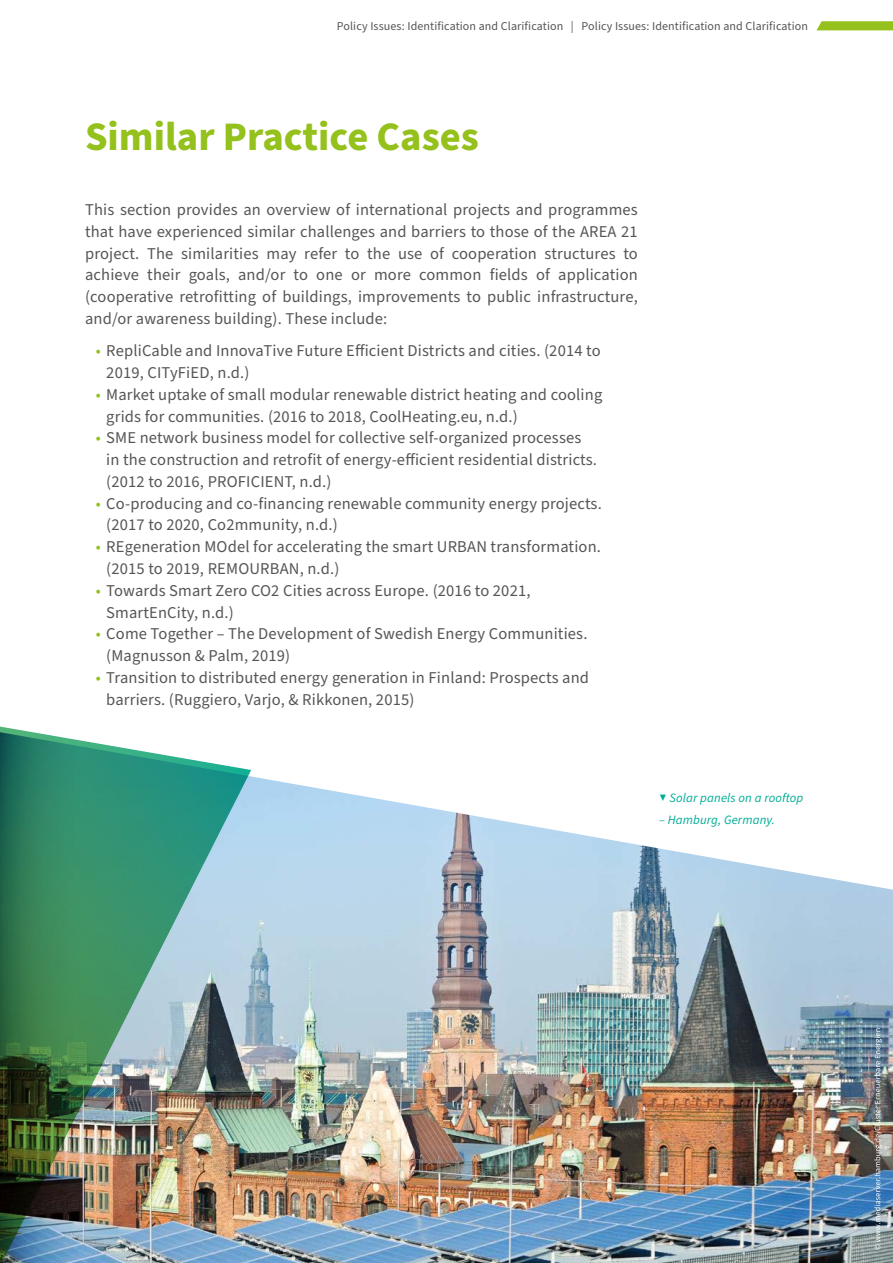
<style>
.page{position:relative;width:893px;height:1263px;background:#fff}
.page>*{position:absolute;margin:0;border:0;box-sizing:border-box;transform-origin:0 0}
.t1{font:700 40.5px "Source Sans Pro";color:#94c11c}
.FT_-_Aufzaehlung{font:16.5px/21.8px "Source Sans Pro";letter-spacing:.01em;color:#565656}
.FT{font:16.5px/21.8px "Source Sans Pro";letter-spacing:.01em;color:#565656;text-align:justify}
.FT___Aufzählung__Zei{font:16.5px/21.8px "Source Sans Pro";letter-spacing:.01em;color:#565656}
.t2{font:italic 12.75px "Source Sans Pro";letter-spacing:.01em;color:#00ae97}
.t3{font:12px "Source Sans Pro";letter-spacing:.01em;color:#565656}
.s1{color:#94c11c}
</style>
<div class="page">
<svg style="left:816px;top:21px;width:77px;height:9px"></svg>
<img style="left:251px;top:776px;width:642px;height:487px">
<img style="left:0;top:726px;width:251px;height:537px">
<img style="left:874px;top:1028px;width:8px;height:222px">
<p class="t3" style="left:337px;top:18px;width:473px">Policy Issues: Identification and Clarification | Policy Issues: Identification and Clarification</p>
<h3 class="t1" style="left:85px;top:109px;width:395px">Similar Practice Cases</h3>
<p class="FT" style="left:85px;top:199px;width:554px">This section provides an overview of international projects and programmes that have experienced similar challenges and barriers to those of the AREA 21 project. The similarities may refer to the use of cooperation structures to achieve their goals, and/or to one or more common fields of application (cooperative retrofitting of buildings, improvements to public infrastructure, and/or awareness building). These include:</p>
<p class="FT___Aufzählung__Zei" style="left:106px;top:341px;width:496px;text-indent:-11px"><span class="s1">•</span> RepliCable and InnovaTive Future Efficient Districts and cities. (2014 to<br>2019, CITyFiED, n.d.)</p>
<p class="FT_-_Aufzaehlung" style="left:106px;top:384px;width:498px;text-indent:-11px"><span class="s1">•</span> Market uptake of small modular renewable district heating and cooling grids for communities. (2016 to 2018, CoolHeating.eu, n.d.)</p>
<p class="FT_-_Aufzaehlung" style="left:106px;top:428px;width:492px;text-indent:-11px"><span class="s1">•</span> SME network business model for collective self-organized processes in the construction and retrofit of energy-efficient residential districts. (2012 to 2016, PROFICIENT, n.d.)</p>
<p class="FT_-_Aufzaehlung" style="left:106px;top:493px;width:497px;text-indent:-11px"><span class="s1">•</span> Co-producing and co-financing renewable community energy projects. (2017 to 2020, Co2mmunity, n.d.)</p>
<p class="FT_-_Aufzaehlung" style="left:106px;top:536px;width:496px;text-indent:-11px"><span class="s1">•</span> REgeneration MOdel for accelerating the smart URBAN transformation. (2015 to 2019, REMOURBAN, n.d.)</p>
<p class="FT_-_Aufzaehlung" style="left:106px;top:580px;width:426px;text-indent:-11px"><span class="s1">•</span> Towards Smart Zero CO2 Cities across Europe. (2016 to 2021,<br>SmartEnCity, n.d.)</p>
<p class="FT_-_Aufzaehlung" style="left:106px;top:623px;width:483px;text-indent:-11px"><span class="s1">•</span> Come Together – The Development of Swedish Energy Communities. (Magnusson &amp; Palm, 2019)</p>
<p class="FT_-_Aufzaehlung" style="left:106px;top:667px;width:484px;text-indent:-11px"><span class="s1">•</span> Transition to distributed energy generation in Finland: Prospects and barriers. (Ruggiero, Varjo, &amp; Rikkonen, 2015)</p>
<p class="t2" style="left:659px;top:790px;width:146px">▼ Solar panels on a rooftop</p>
<p class="t2" style="left:659px;top:811px;width:117px">– Hamburg, Germany.</p>
</div>
